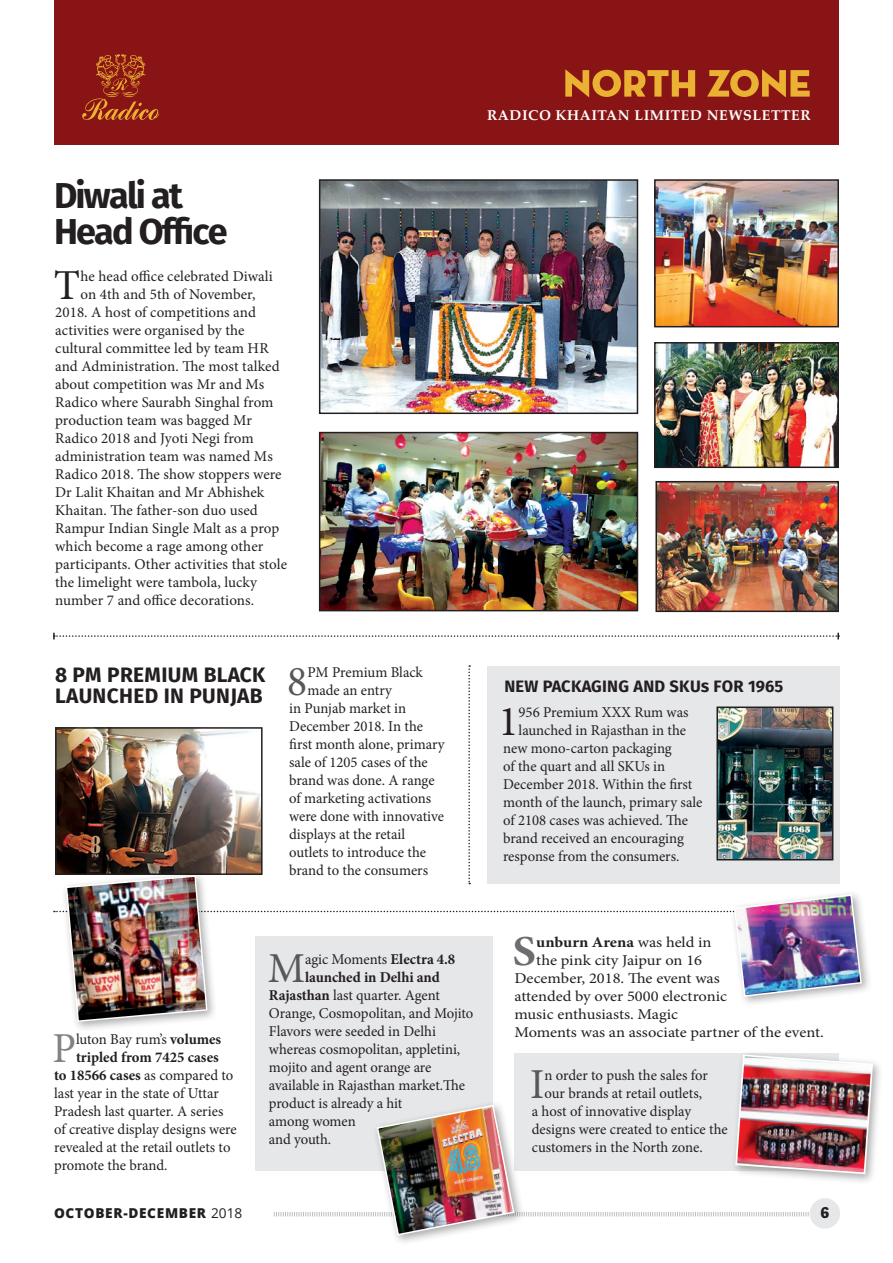
<style>
.page{position:relative;width:893px;height:1263px;background:#fff}
.page>*{position:absolute;margin:0;border:0;box-sizing:border-box;transform-origin:0 0}
.t1{font:42.75px "Minion Pro";color:#231f20}
.t2{font:42.75px "Minion Pro";color:#57585a}
.t3{font:42.75px "Minion Pro";color:#808285}
.t4{font:700 42.75px "Minion Pro";color:#6c6d70;scale:1.1 1}
.t5{font:700 36px/36px "Fira Sans";color:#231f20}
.t6{font:700 20.85px/20.9px "Fira Sans";letter-spacing:.015em;color:#231f20}
.t7{font:700 16.5px "Fira Sans";letter-spacing:.015em;color:#231f20}
.t8{font:15px "Minion Pro";color:#231f20}
.t9{font:15px "Minion Pro";color:#231f20;scale:1.1 1}
.t10{font:700 15px "Minion Pro";color:#231f20}
.t11{font:700 15px "Minion Pro";color:#231f20;scale:1.1 1}
.t12{font:800 15px "Adelle Sans";color:#231f20}
.t13{font:700 14.25px "Palatino";letter-spacing:.04em;color:#fff}
.t14{font:800 13.65px "Open Sans";letter-spacing:.05em;color:#231f20}
.s1{font-weight:700}
.s2{font-weight:400}
</style>
<div class="page">
<div style="left:255px;top:936px;width:237px;height:234px;background:#e6e7e9"></div>
<div style="left:731px;top:1050px;width:153px;height:135px;background:#231f20;opacity:.38"></div>
<div style="left:54px;top:0;width:785px;height:144px;background:#891415"></div>
<svg style="left:82px;top:54px;width:78px;height:66px"></svg>
<svg style="left:565px;top:69px;width:245px;height:28px"></svg>
<img style="left:658px;top:484px;width:178px;height:125px">
<div style="left:655px;top:481px;width:184px;height:131px;border:2px solid #231f20"></div>
<img style="left:322px;top:182px;width:313px;height:229px">
<div style="left:319px;top:179px;width:319px;height:235px;border:2px solid #231f20"></div>
<img style="left:322px;top:435px;width:313px;height:173px">
<div style="left:319px;top:432px;width:319px;height:179px;border:2px solid #231f20"></div>
<img style="left:657px;top:182px;width:179px;height:142px">
<div style="left:654px;top:179px;width:185px;height:148px;border:2px solid #231f20"></div>
<img style="left:657px;top:345px;width:179px;height:120px">
<div style="left:654px;top:342px;width:185px;height:126px;border:2px solid #231f20"></div>
<div style="left:61px;top:871px;width:157px;height:162px;background:#231f20;opacity:.38"></div>
<div style="left:729px;top:890px;width:143px;height:117px;background:#231f20;opacity:.38"></div>
<div style="left:372px;top:1100px;width:153px;height:146px;background:#231f20;opacity:.38"></div>
<img style="left:273px;top:1053px;width:601px;height:183px">
<svg style="left:53px;top:633px;width:786px;height:6px"></svg>
<img style="left:54px;top:665px;width:809px;height:358px">
<h2 class="t5" style="left:54px;top:178px;width:175px">DIWALI AT<br>HEAD OFFICE</h2>
<h1 class="t1" style="left:54px;top:257px;width:28px">T</h1>
<p class="t8" style="left:81px;top:266px;width:194px">he head office celebrated Diwali</p>
<p class="t8" style="left:81px;top:284px;width:176px">on 4th and 5th of November,</p>
<p class="t8" style="left:55px;top:302px;width:202px">2018. A host of competitions and</p>
<p class="t8" style="left:55px;top:320px;width:191px">activities were organised by the</p>
<p class="t8" style="left:55px;top:338px;width:204px">cultural committee led by team hr</p>
<p class="t8" style="left:55px;top:356px;width:226px">and administration. The most talked</p>
<p class="t8" style="left:55px;top:374px;width:211px">about competition was Mr and Ms</p>
<p class="t8" style="left:55px;top:392px;width:220px">Radico where Saurabh Singhal from</p>
<p class="t8" style="left:55px;top:410px;width:198px">production team was bagged Mr</p>
<p class="t8" style="left:55px;top:428px;width:200px">Radico 2018 and Jyoti Negi from</p>
<p class="t8" style="left:55px;top:446px;width:219px">administration team was named Ms</p>
<p class="t8" style="left:55px;top:464px;width:228px">Radico 2018. The show stoppers were</p>
<p class="t8" style="left:55px;top:482px;width:211px">Dr Lalit Khaitan and Mr Abhishek</p>
<p class="t8" style="left:55px;top:500px;width:204px">Khaitan. The father-son duo used</p>
<p class="t8" style="left:55px;top:518px;width:226px">Rampur Indian single malt as a prop</p>
<p class="t8" style="left:55px;top:536px;width:210px">which become a rage among other</p>
<p class="t8" style="left:55px;top:554px;width:233px">participants. Other activities that stole</p>
<p class="t8" style="left:55px;top:572px;width:203px">the limelight were tambola, lucky</p>
<p class="t8" style="left:55px;top:590px;width:201px">number 7 and office decorations.</p>
<p class="t13" style="left:487px;top:103px;width:325px">RADICO KHAITAN LIMITED NEWSLETTER</p>
<h3 class="t6" style="left:55px;top:665px;width:254px">8 PM PREMIUM BLACK<br>LAUNCHED IN PUNJAB <sup>8</sup></h3>
<p class="t8" style="left:307px;top:662px;width:117px">PM Premium Black</p>
<p class="t8" style="left:307px;top:680px;width:86px">made an entry</p>
<p class="t8" style="left:289px;top:698px;width:119px">in Punjab market in</p>
<p class="t8" style="left:289px;top:716px;width:135px">December 2018. In the</p>
<p class="t8" style="left:289px;top:734px;width:157px">first month alone, primary</p>
<p class="t8" style="left:289px;top:752px;width:140px">sale of 1205 cases of the</p>
<p class="t8" style="left:289px;top:770px;width:147px">brand was done. A range</p>
<p class="t8" style="left:289px;top:788px;width:144px">of marketing activations</p>
<p class="t8" style="left:289px;top:806px;width:156px">were done with innovative</p>
<p class="t8" style="left:289px;top:824px;width:118px">displays at the retail</p>
<p class="t8" style="left:289px;top:842px;width:138px">outlets to introduce the</p>
<p class="t8" style="left:289px;top:860px;width:140px">brand to the consumers</p>
<h1 class="t3" style="left:52px;top:1020px;width:25px">P</h1>
<p class="t8" style="left:76px;top:1029px;width:147px">luton Bay rum’s <span class="s1">volumes</span></p>
<p class="t10" style="left:76px;top:1047px;width:144px">tripled from 7425 cases</p>
<p class="t10" style="left:54px;top:1065px;width:181px">to 18566 cases <span class="s2">as compared to</span></p>
<p class="t8" style="left:54px;top:1083px;width:166px">last year in the state of Uttar</p>
<p class="t8" style="left:54px;top:1101px;width:171px">Pradesh last quarter. A series</p>
<p class="t8" style="left:54px;top:1119px;width:184px">of creative display designs were</p>
<p class="t8" style="left:54px;top:1137px;width:178px">revealed at the retail outlets to</p>
<p class="t8" style="left:54px;top:1155px;width:115px">promote the brand.</p>
<h1 class="t2" style="left:268px;top:939px;width:39px">M</h1>
<p class="t8" style="left:305px;top:949px;width:152px">agic Moments <span class="s1">Electra 4.8</span></p>
<p class="t10" style="left:305px;top:966px;width:136px">launched in Delhi and</p>
<p class="t8" style="left:269px;top:985px;width:173px"><span class="s1">Rajasthan</span> last quarter. Agent</p>
<p class="t8" style="left:269px;top:1003px;width:206px">Orange, Cosmopolitan, and Mojito</p>
<p class="t8" style="left:269px;top:1021px;width:169px">Flavors were seeded in Delhi</p>
<p class="t8" style="left:269px;top:1039px;width:193px">whereas cosmopolitan, appletini,</p>
<p class="t8" style="left:269px;top:1057px;width:164px">mojito and agent orange are</p>
<p class="t8" style="left:269px;top:1075px;width:198px">available in Rajasthan market.The</p>
<p class="t8" style="left:269px;top:1093px;width:135px">product is already a hit</p>
<p class="t8" style="left:269px;top:1111px;width:88px">among women</p>
<p class="t8" style="left:269px;top:1129px;width:64px">and youth.</p>
<p class="t7" style="left:504px;top:674px;width:280px">NEW PACKAGING AND SKUS FOR 1965</p>
<h1 class="t1" style="left:498px;top:693px;width:22px">1</h1>
<p class="t8" style="left:519px;top:703px;width:171px">956 Premium XXX Rum was</p>
<p class="t8" style="left:519px;top:721px;width:169px">launched in Rajasthan in the</p>
<p class="t8" style="left:503px;top:739px;width:170px">new mono-carton packaging</p>
<p class="t8" style="left:503px;top:757px;width:164px">of the quart and all SKUs in</p>
<p class="t8" style="left:503px;top:775px;width:191px">December 2018. Within the first</p>
<p class="t8" style="left:503px;top:793px;width:201px">month of the launch, primary sale</p>
<p class="t8" style="left:503px;top:811px;width:186px">of 2108 cases was achieved. The</p>
<p class="t8" style="left:503px;top:829px;width:182px">brand received an encouraging</p>
<p class="t8" style="left:503px;top:847px;width:178px">response from the consumers.</p>
<h1 class="t4" style="left:513px;top:921px;width:23px">S</h1>
<p class="t11" style="left:536px;top:931px;width:161px">unburn Arena <span class="s2">was held in</span></p>
<p class="t9" style="left:536px;top:950px;width:152px">the pink city Jaipur on 16</p>
<p class="t9" style="left:514px;top:968px;width:188px">December, 2018. The event was</p>
<p class="t9" style="left:514px;top:986px;width:195px">attended by over 5000 electronic</p>
<p class="t9" style="left:514px;top:1004px;width:150px">music enthusiasts. Magic</p>
<p class="t9" style="left:514px;top:1022px;width:283px">Moments was an associate partner of the event.</p>
<h1 class="t2" style="left:530px;top:1055px;width:16px">I</h1>
<p class="t8" style="left:544px;top:1065px;width:165px">n order to push the sales for</p>
<p class="t8" style="left:544px;top:1083px;width:159px">our brands at retail outlets,</p>
<p class="t8" style="left:532px;top:1101px;width:161px">a host of innovative display</p>
<p class="t8" style="left:532px;top:1119px;width:197px">designs were created to entice the</p>
<p class="t8" style="left:532px;top:1137px;width:172px">customers in the North zone.</p>
<p class="t14" style="left:54px;top:1203px;width:190px">OCTOBER-DECEMBER <span class="s2">2018</span></p>
<p class="t12" style="left:820px;top:1202px;width:10px">6</p>
</div>
